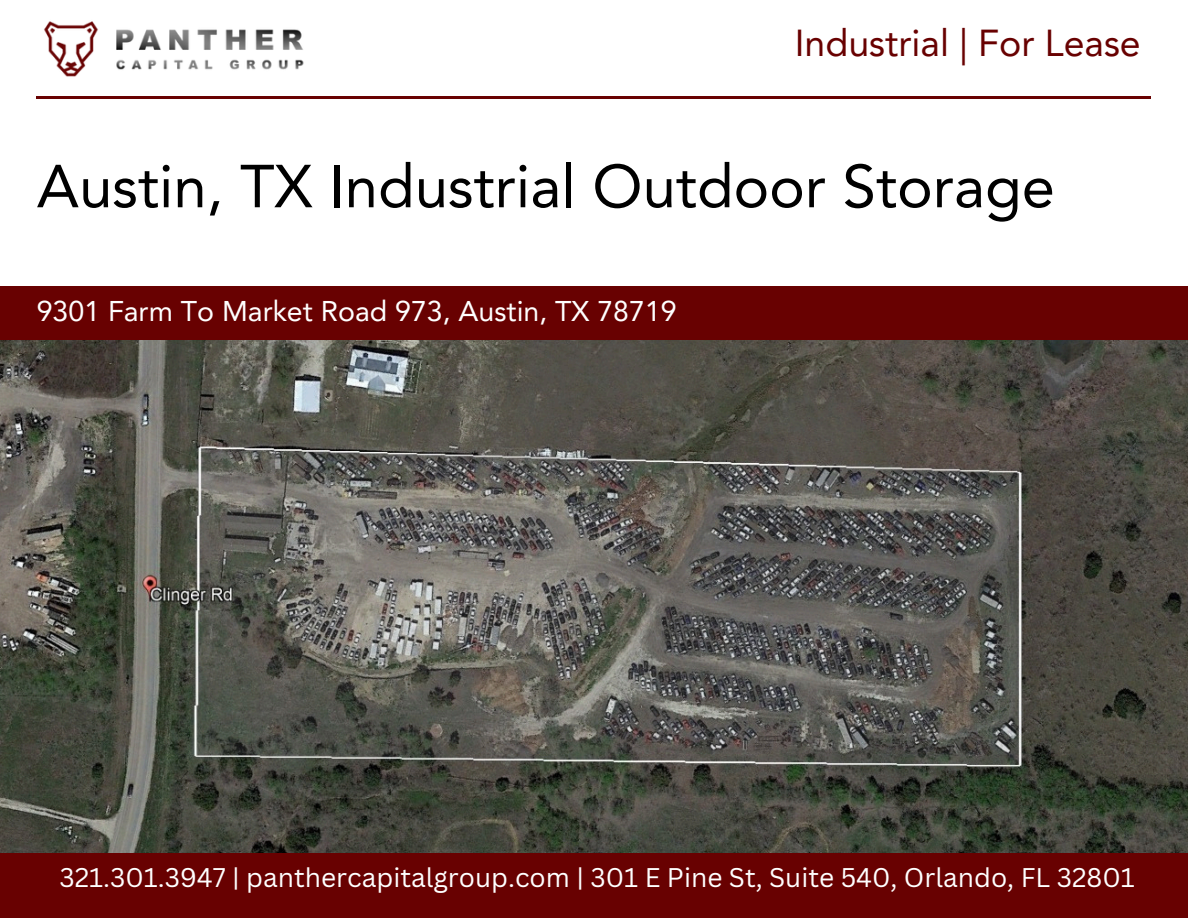
<style>
.page{position:relative;width:1188px;height:918px;background:#fff}
.page>*{position:absolute;margin:0;border:0;box-sizing:border-box;transform-origin:0 0}
.t1{font:60px "Avenir LT Pro";color:#000}
.t2{font:37.5px "Avenir LT Pro";color:#680101}
.t3{font:28.5px "Avenir LT Pro";color:#fff}
.t4{font:26.25px "Canva Sans";color:#fff}
</style>
<div class="page">
<hr style="left:37px;top:96px;width:1114px;height:3px;background:#680101">
<img style="left:44px;top:21px;width:260px;height:56px">
<div style="left:0;top:286px;width:1188px;height:59px;background:#680101"></div>
<img style="left:0;top:340px;width:1188px;height:514px">
<div style="left:0;top:854px;width:1188px;height:64px;background:#680101"></div>
<p class="t2" style="left:795px;top:27px;width:347px">Industrial | For Lease</p>
<p class="t1" style="left:37px;top:162px;width:1020px">Austin, TX Industrial Outdoor Storage</p>
<h2 class="t3" style="left:37px;top:299px;width:641px">9301 Farm To Market Road 973, Austin, TX 78719</h2>
<h1 class="t4" style="left:60px;top:859px;width:1077px">321.301.3947 | panthercapitalgroup.com | 301 E Pine St, Suite 540, Orlando, FL 32801</h1>
</div>
